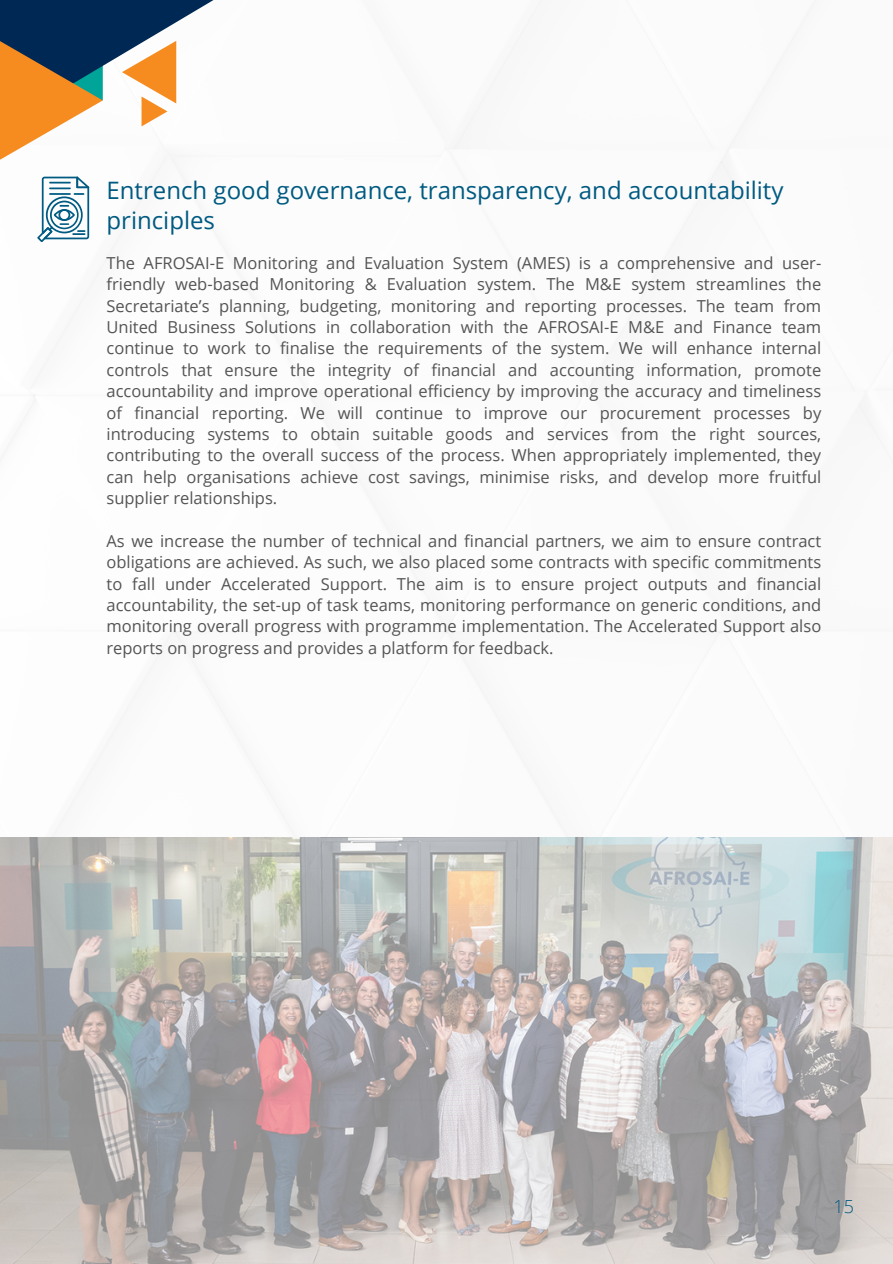
<style>
.page{position:relative;width:893px;height:1264px;background:#fff}
.page>*{position:absolute;margin:0;border:0;box-sizing:border-box;transform-origin:0 0}
.t1{font:24px/30.3px "Open Sans";color:#005a81}
.t2{font:300 18px "Open Sans";color:#005a81}
.t3{font:16.5px/21.3px "Open Sans";color:#545454;text-align:justify}
</style>
<div class="page">
<svg style="left:0;top:0;width:213px;height:160px"></svg>
<svg style="left:37px;top:176px;width:52px;height:66px"></svg>
<img style="left:0;top:837px;width:892px;height:426px">
<p class="t1" style="left:106px;top:174px;width:678px">Entrench good governance, transparency, and accountability principles</p>
<h1 class="t3" style="left:106px;top:252px;width:716px">The AFROSAI-E Monitoring and Evaluation System (AMES) is a comprehensive and user&shy;friendly web-based Monitoring &amp; Evaluation system. The M&amp;E system streamlines the Secretariate’s planning, budgeting, monitoring and reporting processes. The team from United Business Solutions in collaboration with the AFROSAI-E M&amp;E and Finance team continue to work to finalise the requirements of the system. We will enhance internal controls that ensure the integrity of financial and accounting information, promote accountability and improve operational efficiency by improving the accuracy and timeliness of financial reporting. We will continue to improve our procurement processes by introducing systems to obtain suitable goods and services from the right sources, contributing to the overall success of the process. When appropriately implemented, they can help organisations achieve cost savings, minimise risks, and develop more fruitful supplier relationships.</h1>
<p class="t3" style="left:106px;top:530px;width:716px">As we increase the number of technical and financial partners, we aim to ensure contract obligations are achieved. As such, we also placed some contracts with specific commitments to fall under Accelerated Support. The aim is to ensure project outputs and financial accountability, the set-up of task teams, monitoring performance on generic conditions, and monitoring overall progress with programme implementation. The Accelerated Support also reports on progress and provides a platform for feedback.</p>
<p class="t2" style="left:833px;top:1193px;width:22px">15</p>
</div>
